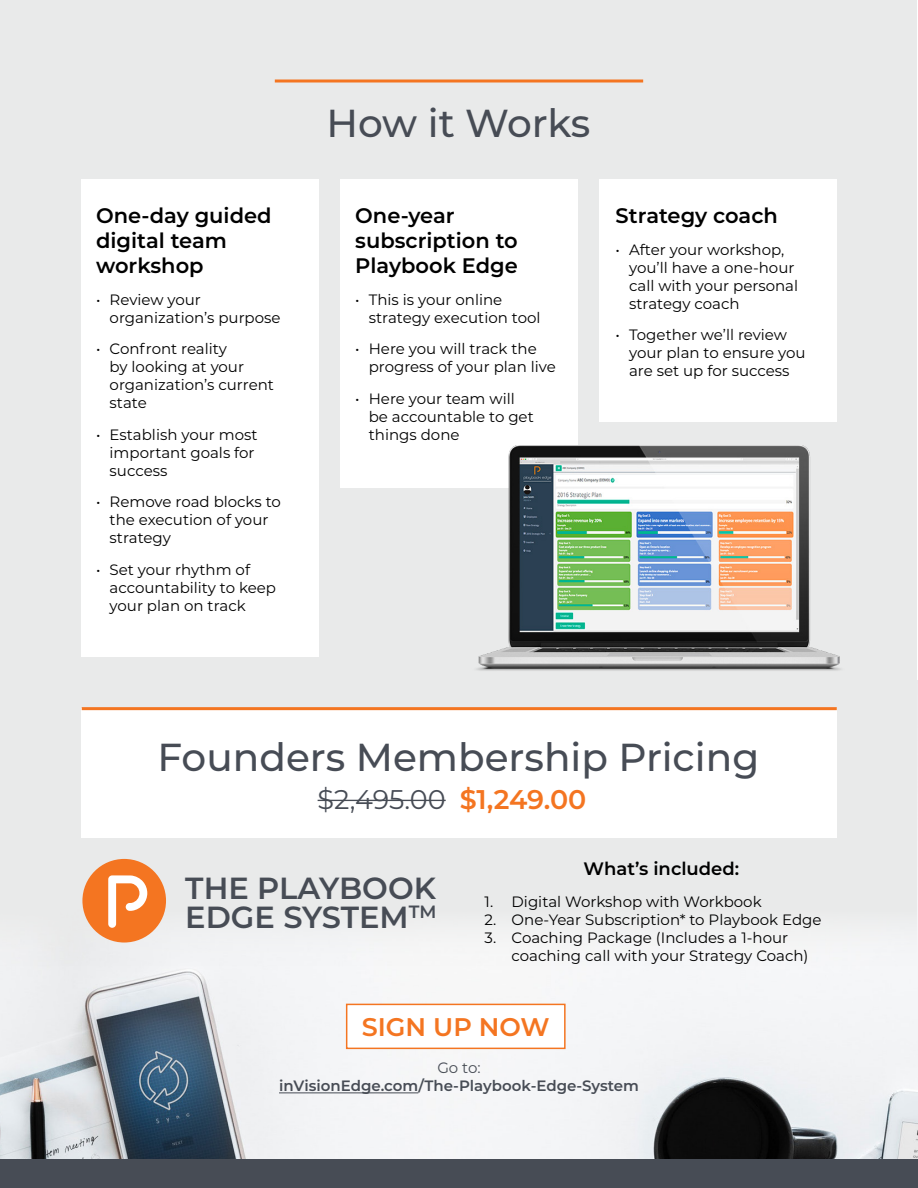
<style>
.page{position:relative;width:918px;height:1188px;background:#fff}
.page>*{position:absolute;margin:0;border:0;box-sizing:border-box;transform-origin:0 0}
.t1{font:500 39px "Montserrat";color:#474c55}
.t2{font:600 30.6px/29.1px "Montserrat";color:#474c55}
.t3{font:27px "Montserrat";color:#474c55}
.t4{font:600 25.5px "Montserrat";color:#f47521}
.t5{font:600 21px/25.2px "Montserrat";color:#000}
.t6{font:600 18px "Montserrat";color:#000}
.t7{font:15px/18px "Montserrat";color:#000}
.t8{font:600 15px "Montserrat";color:#474c55}
.t9{font:15px "Montserrat";color:#474c55}
.s1{font-weight:600;color:#f47521}
</style>
<div class="page">
<img style="left:0;top:970px;width:917px;height:190px">
<div style="left:0;top:0;width:917px;height:970px;background:#e9eaea"></div>
<div style="left:82px;top:179px;width:237px;height:478px;background:#fff"></div>
<div style="left:341px;top:179px;width:237px;height:309px;background:#fff"></div>
<div style="left:600px;top:179px;width:237px;height:243px;background:#fff"></div>
<hr style="left:279px;top:1093px;width:139px;height:1px;background:#474c55">
<div style="left:0;top:1160px;width:918px;height:28px;background:#474c55"></div>
<div style="left:81px;top:709px;width:756px;height:129px;background:#fff"></div>
<hr style="left:275px;top:80px;width:368px;height:2px;background:#f47521">
<hr style="left:82px;top:707px;width:755px;height:3px;background:#f47521">
<img style="left:476px;top:446px;width:365px;height:225px">
<hr style="left:318px;top:800px;width:128px;height:1px;background:#474c55">
<div style="left:346px;top:1004px;width:220px;height:45px;background:#fff;border:2px solid #f47521"></div>
<div style="left:82px;top:859px;width:84px;height:84px;background:#f47521;border-radius:50%"></div>
<svg style="left:108px;top:875px;width:39px;height:53px"></svg>
<h3 class="t5" style="left:96px;top:202px;width:177px">One-day guided digital team workshop</h3>
<p class="t7" style="left:110px;top:290px;width:172px;text-indent:-14px">• Review your organization’s purpose</p>
<p class="t7" style="left:110px;top:340px;width:166px;text-indent:-14px">• Confront reality<br>by looking at your organization’s current state</p>
<p class="t7" style="left:110px;top:425px;width:149px;text-indent:-14px">• Establish your most important goals for success</p>
<p class="t7" style="left:110px;top:493px;width:173px;text-indent:-14px">• Remove road blocks to the execution of your strategy</p>
<p class="t7" style="left:110px;top:560px;width:168px;text-indent:-14px">• Set your rhythm of accountability to keep your plan on track</p>
<h1 class="t1" style="left:326px;top:96px;width:266px">How it Works</h1>
<h3 class="t5" style="left:355px;top:202px;width:164px">One-year subscription to<br>Playbook Edge</h3>
<p class="t7" style="left:369px;top:290px;width:173px;text-indent:-14px">• This is your online strategy execution tool</p>
<p class="t7" style="left:369px;top:340px;width:189px;text-indent:-14px">• Here you will track the progress of your plan live</p>
<p class="t7" style="left:369px;top:389px;width:167px;text-indent:-14px">• Here your team will be accountable to get things done</p>
<h3 class="t5" style="left:616px;top:202px;width:164px">Strategy coach</h3>
<p class="t7" style="left:629px;top:240px;width:171px;text-indent:-14px">• After your workshop, you’ll have a one-hour call with your personal strategy coach</p>
<p class="t7" style="left:629px;top:325px;width:178px;text-indent:-14px">• Together we’ll review your plan to ensure you are set up for success</p>
<h1 class="t1" style="left:158px;top:730px;width:603px">Founders Membership Pricing</h1>
<h3 class="t3" style="left:318px;top:781px;width:270px">$2,495.00 <span class="s1">$1,249.00</span></h3>
<h2 class="t2" style="left:185px;top:872px;width:253px">THE PLAYBOOK<br>EDGE SYSTEM<sup>TM</sup></h2>
<p class="t6" style="left:584px;top:856px;width:157px">What’s included:</p>
<p class="t7" style="left:485px;top:892px;width:279px">1. Digital Workshop with Workbook</p>
<p class="t7" style="left:485px;top:910px;width:338px">2. One-Year Subscription* to Playbook Edge</p>
<p class="t7" style="left:512px;top:928px;width:298px;text-indent:-27px">3. Coaching Package (Includes a 1-hour coaching call with your Strategy Coach)</p>
<h3 class="t4" style="left:362px;top:1009px;width:189px">SIGN UP NOW</h3>
<p class="t9" style="left:437px;top:1058px;width:45px">Go to:</p>
<p class="t8" style="left:279px;top:1075px;width:361px">inVisionEdge.com/The-Playbook-Edge-System</p>
</div>
